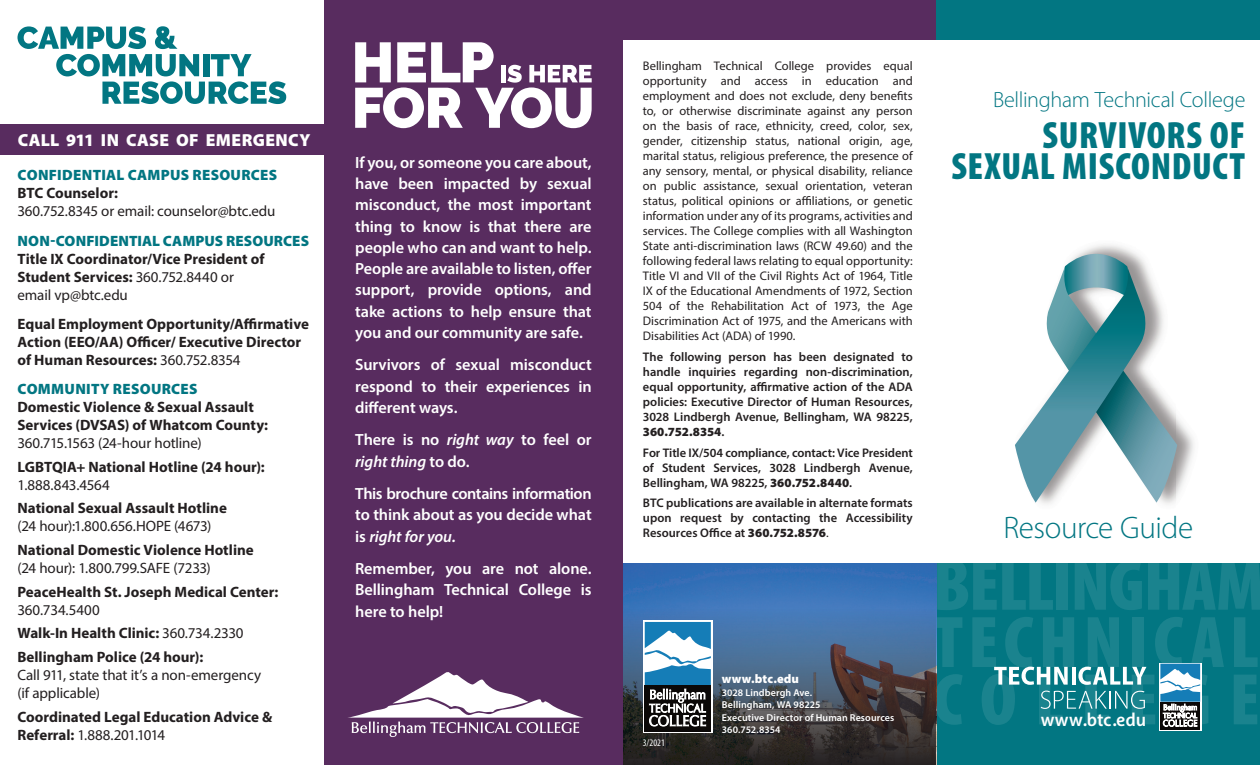
<style>
.page{position:relative;width:1260px;height:765px;background:#fff}
.page>*{position:absolute;margin:0;border:0;box-sizing:border-box;transform-origin:0 0}
.t1{font:900 condensed 38.12px/30.8px "Myriad Pro";letter-spacing:.015em;color:#027682;text-align:right}
.t2{font:300 31.25px "Myriad Pro";letter-spacing:-.015em;color:#027682}
.t3{font:300 22.12px "Myriad Pro";letter-spacing:-.015em;color:#027682}
.t4{font:italic 600 18.88px "Myriad Pro";color:#fff}
.t5{font:900 17.5px "Myriad Pro";letter-spacing:.025em;color:#fff}
.t6{font:600 16.25px/21.2px "Myriad Pro";letter-spacing:-.005em;color:#fff;text-align:justify}
.t7{font:700 15px/18px "Myriad Pro";color:#231f20}
.t8{font:15px/18px "Myriad Pro";letter-spacing:-.01em;color:#231f20}
.t9{font:900 15px "Myriad Pro";letter-spacing:.015em;color:#027682}
.t10{font:12.5px/15px "Myriad Pro";color:#231f20;text-align:justify}
.t11{font:600 12.5px/15px "Myriad Pro";color:#231f20;text-align:justify}
.t12{font:900 12.5px "Myriad Pro";letter-spacing:.01em;color:#fff}
.t13{font:600 10px/12.5px "Myriad Pro";letter-spacing:.01em;color:#fff}
.t14{font:condensed 10px "Myriad Pro";color:#fff}
.s1{font-weight:400}
.s2{font-style:italic}
.s3{font-weight:900}
.s4{font-style:normal}
</style>
<div class="page">
<img style="left:1043px;top:245px;width:151px;height:259px">
<svg style="left:1015px;top:254px;width:162px;height:249px"></svg>
<div style="left:0;top:124px;width:332px;height:31px;background:#582c5f"></div>
<div style="left:936px;top:561px;width:324px;height:204px;background:#027682"></div>
<div style="left:936px;top:0;width:324px;height:39px;background:#027682"></div>
<div style="left:622px;top:0;width:314px;height:39px;background:#582c5f"></div>
<svg style="left:937px;top:563px;width:116px;height:47px"></svg>
<div style="left:1057px;top:560px;width:11px;height:50px;background:#1a838e"></div>
<svg style="left:1075px;top:563px;width:67px;height:47px"></svg>
<svg style="left:1148px;top:563px;width:112px;height:47px"></svg>
<svg style="left:936px;top:617px;width:26px;height:50px"></svg>
<svg style="left:1234px;top:617px;width:24px;height:50px"></svg>
<svg style="left:936px;top:674px;width:27px;height:51px"></svg>
<svg style="left:1234px;top:675px;width:23px;height:49px"></svg>
<div style="left:1159px;top:663px;width:42px;height:68px;background:#0b0807"></div>
<svg style="left:1164px;top:726px;width:34px;height:1px"></svg>
<svg style="left:972px;top:617px;width:252px;height:109px"></svg>
<svg style="left:18px;top:26px;width:268px;height:78px"></svg>
<img style="left:622px;top:563px;width:314px;height:46px">
<svg style="left:622px;top:609px;width:314px;height:156px;background:#3f4d62"></svg>
<div style="left:643px;top:620px;width:70px;height:113px;background:linear-gradient(to bottom,#fff,#fff)"></div>
<div style="left:645px;top:685px;width:66px;height:46px;background:linear-gradient(to right,#0b0807,#0b0807)"></div>
<svg style="left:645px;top:622px;width:66px;height:104px"></svg>
<hr style="left:622px;top:559px;width:638px;height:4px;background:#fff">
<div style="left:324px;top:0;width:298px;height:765px;background:#582c5f"></div>
<svg style="left:355px;top:42px;width:237px;height:86px"></svg>
<svg style="left:348px;top:672px;width:236px;height:65px"></svg>
<h3 class="t5" style="left:18px;top:128px;width:294px">CALL 911 IN CASE OF EMERGENCY</h3>
<p class="t9" style="left:18px;top:165px;width:261px">CONFIDENTIAL CAMPUS RESOURCES</p>
<p class="t7" style="left:17px;top:184px;width:102px">BTC Counselor:</p>
<p class="t8" style="left:17px;top:202px;width:259px">360.752.8345 or email: counselor@btc.edu</p>
<p class="t9" style="left:18px;top:231px;width:293px">NON-CONFIDENTIAL CAMPUS RESOURCES</p>
<p class="t7" style="left:17px;top:249px;width:248px">Title IX Coordinator/Vice President of<br>Student Services: <span class="s1">360.752.8440 or email vp@btc.edu</span></p>
<p class="t7" style="left:17px;top:314px;width:293px">Equal Employment Opportunity/Affirmative<br>Action (EEO/AA) Officer/ Executive Director of Human Resources: <span class="s1">360.752.8354</span></p>
<p class="t9" style="left:18px;top:379px;width:182px">COMMUNITY RESOURCES</p>
<p class="t7" style="left:17px;top:398px;width:252px">Domestic Violence &amp; Sexual Assault<br>Services (DVSAS) of Whatcom County:</p>
<p class="t8" style="left:17px;top:434px;width:186px">360.715.1563 (24-hour hotline)</p>
<p class="t7" style="left:17px;top:457px;width:249px">LGBTQIA+ National Hotline (24 hour):</p>
<p class="t8" style="left:17px;top:476px;width:94px">1.888.843.4564</p>
<p class="t7" style="left:17px;top:499px;width:211px">National Sexual Assault Hotline</p>
<p class="t8" style="left:17px;top:517px;width:196px">(24 hour):1.800.656.HOPE (4673)</p>
<p class="t7" style="left:17px;top:540px;width:238px">National Domestic Violence Hotline</p>
<p class="t8" style="left:17px;top:559px;width:195px">(24 hour): 1.800.799.SAFE (7233)</p>
<p class="t7" style="left:17px;top:582px;width:262px">PeaceHealth St. Joseph Medical Center:</p>
<p class="t7" style="left:17px;top:597px;width:228px;line-height:23.6px"><span class="s1">360.734.5400<br></span>Walk-In Health Clinic: <span class="s1">360.734.2330<br></span>Bellingham Police (24 hour):</p>
<p class="t8" style="left:17px;top:666px;width:245px">Call 911, state that it’s a non-emergency (if applicable)</p>
<p class="t7" style="left:17px;top:707px;width:256px">Coordinated Legal Education Advice &amp;<br>Referral: <span class="s1">1.888.201.1014</span></p>
<p class="t6" style="left:355px;top:151px;width:238px">If you, or someone you care about, have been impacted by sexual misconduct, the most important thing to know is that there are people who can and want to help.<br>People are available to listen, offer support, provide options, and take actions to help ensure that you and our community are safe.</p>
<h3 class="t6" style="left:355px;top:354px;width:238px">Survivors of sexual misconduct respond to their experiences in different ways.</h3>
<h3 class="t6" style="left:355px;top:429px;width:238px">There is no <span class="s2">right way</span> to feel or <span class="s2">right thing</span> to do.</h3>
<h3 class="t6" style="left:355px;top:483px;width:238px">This brochure contains information to think about as you decide what is <span class="s2">right for you.</span></h3>
<h3 class="t6" style="left:355px;top:558px;width:238px">Remember, you are not alone.<br>Bellingham Technical College is here to help!</h3>
<p class="t10" style="left:643px;top:59px;width:271px">Bellingham Technical College provides equal opportunity and access in education and employment and does not exclude, deny benefits to, or otherwise discriminate against any person on the basis of race, ethnicity, creed, color, sex, gender, citizenship status, national origin, age, marital status, religious preference, the presence of any sensory, mental, or physical disability, reliance on public assistance, sexual orientation, veteran status, political opinions or affiliations, or genetic information under any of its programs, activities and services. The College complies with all Washington State anti-discrimination laws (RCW 49.60) and the following federal laws relating to equal opportunity:<br>Title VI and VII of the Civil Rights Act of 1964, Title IX of the Educational Amendments of 1972, Section 504 of the Rehabilitation Act of 1973, the Age Discrimination Act of 1975, and the Americans with Disabilities Act (ADA) of 1990.</p>
<p class="t11" style="left:643px;top:349px;width:271px">The following person has been designated to handle inquiries regarding non-discrimination, equal opportunity, affirmative action of the ADA policies: Executive Director of Human Resources, 3028 Lindbergh Avenue, Bellingham, WA 98225, <span class="s3">360.752.8354</span>.</p>
<p class="t11" style="left:643px;top:445px;width:271px">For Title IX/504 compliance, contact: Vice President of Student Services, 3028 Lindbergh Avenue, Bellingham, WA 98225, <span class="s3">360.752.8440</span>.</p>
<p class="t11" style="left:643px;top:495px;width:271px">BTC publications are available in alternate formats upon request by contacting the Accessibility Resources Office at <span class="s3">360.752.8576</span><span class="s1">.</span></p>
<h3 class="t3" style="left:993px;top:86px;width:254px">Bellingham Technical College</h3>
<h1 class="t1" style="left:951px;top:119px;width:295px">SURVIVORS OF<br>SEXUAL MISCONDUCT</h1>
<h2 class="t2" style="left:1003px;top:509px;width:191px">Resource Guide</h2>
<p class="t14" style="left:643px;top:736px;width:23px">3/2021</p>
<p class="t12" style="left:722px;top:671px;width:79px">www.btc.edu</p>
<p class="t13" style="left:722px;top:686px;width:174px">3028 Lindbergh Ave.<br>Bellingham, WA 98225<br>Executive Director of Human Resources<br>360.752.8354</p>
<h3 class="t4" style="left:1042px;top:708px;width:111px">www<span class="s4">.</span>btc<span class="s4">.</span>edu</h3>
</div>
